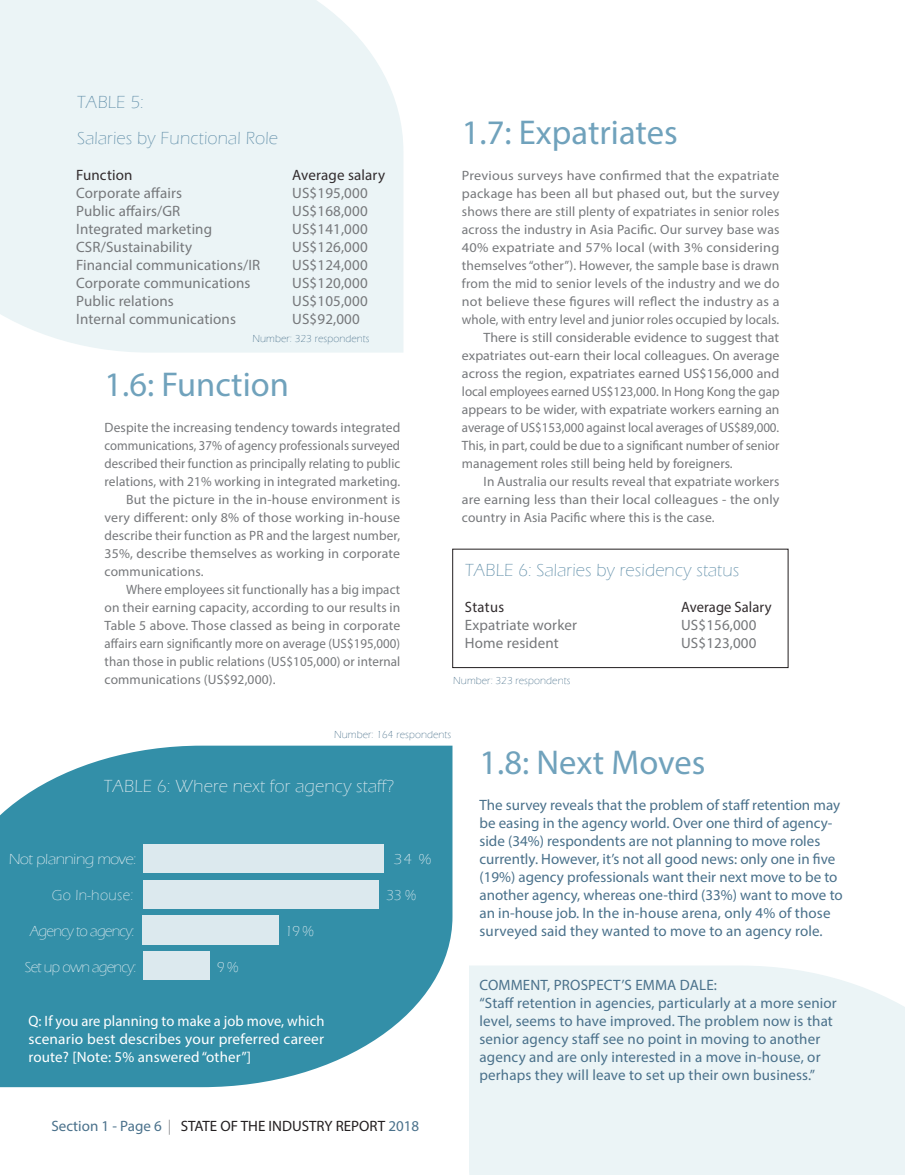
<style>
.page{position:relative;width:905px;height:1175px;background:#fff}
.page>*{position:absolute;margin:0;border:0;box-sizing:border-box;transform-origin:0 0}
.t1{font:34.5px "Myriad Pro";color:#70a2bc}
.t2{font:300 18px/36px "Eras ITC";letter-spacing:.01em;color:#6793ac}
.t3{font:300 18px "Eras ITC";letter-spacing:.01em;color:#dce9ee}
.t4{font:15px/18px "Myriad Pro";letter-spacing:.005em;color:#4a718b}
.t5{font:15px "Myriad Pro";letter-spacing:.01em;color:#76787b}
.t6{font:15px/18px "Myriad Pro";letter-spacing:.01em;color:#fff;text-align:justify}
.t7{font:15px "Myriad Pro";color:#231f20}
.t8{font:15px "Myriad Pro";letter-spacing:.01em;color:#322c2e}
.t9{font:300 15px "Eras ITC";letter-spacing:-.05em;color:#dce9ee}
.t10{font:300 15px "Eras ITC";letter-spacing:-.05em;color:#dce9ee;scale:1.1 1}
.t11{font:300 15px "Eras ITC";letter-spacing:.03em;color:#dce9ee}
.t12{font:13.5px "Myriad Pro";letter-spacing:.005em;color:#76787b}
.t13{font:13.5px "Myriad Pro";letter-spacing:.005em;color:#76787b;scale:1.04 1}
.t14{font:13.5px "Myriad Pro";letter-spacing:.005em;color:#76787b;scale:.96 1}
.t15{font:13.5px "Myriad Pro";letter-spacing:.005em;color:#76787b;scale:.95 1}
.t16{font:13.5px "Myriad Pro";letter-spacing:.005em;color:#76787b;scale:.94 1}
.t17{font:13.5px "Myriad Pro";letter-spacing:.005em;color:#76787b;scale:1.05 1}
.t18{font:13.5px "Myriad Pro";letter-spacing:.005em;color:#76787b;scale:1.06 1}
.t19{font:300 10.5px "Eras ITC";letter-spacing:.01em;color:#4a718b}
.s1{color:#4a718b}
.s2{color:#9a9c9e}
</style>
<div class="page">
<div style="left:469px;top:966px;width:435px;height:208px;background:#ebf4f6"></div>
<div style="left:0;top:0;width:403px;height:352px;background:#ebf4f6"></div>
<svg style="left:0;top:745px;width:452px;height:342px;fill:#338fa8"></svg>
<div style="left:452px;top:549px;width:336px;height:119px;border:1px solid #231f20"></div>
<div style="left:143px;top:880px;width:235px;height:29px;background:#dce9ee"></div>
<div style="left:143px;top:915px;width:136px;height:30px;background:#dce9ee"></div>
<div style="left:143px;top:951px;width:67px;height:29px;background:#dce9ee"></div>
<div style="left:143px;top:844px;width:241px;height:28px;background:#dce9ee"></div>
<h2 class="t2" style="left:77px;top:84px;width:202px">TABLE 5:<br>Salaries by Functional Role</h2>
<p class="t8" style="left:76px;top:166px;width:58px">Function</p>
<p class="t8" style="left:292px;top:166px;width:94px">Average salary</p>
<p class="t5" style="left:76px;top:184px;width:107px">Corporate affairs</p>
<p class="t5" style="left:292px;top:184px;width:77px">US$195,000</p>
<p class="t5" style="left:76px;top:202px;width:106px">Public affairs/GR</p>
<p class="t5" style="left:292px;top:202px;width:77px">US$168,000</p>
<p class="t5" style="left:76px;top:220px;width:138px">Integrated marketing</p>
<p class="t5" style="left:292px;top:220px;width:77px">US$141,000</p>
<p class="t5" style="left:76px;top:238px;width:117px">CSR/Sustainability</p>
<p class="t5" style="left:292px;top:238px;width:77px">US$126,000</p>
<p class="t5" style="left:76px;top:256px;width:186px">Financial communications/IR</p>
<p class="t5" style="left:292px;top:256px;width:77px">US$124,000</p>
<p class="t5" style="left:76px;top:274px;width:176px">Corporate communications</p>
<p class="t5" style="left:292px;top:274px;width:77px">US$120,000</p>
<p class="t5" style="left:76px;top:292px;width:99px">Public relations</p>
<p class="t5" style="left:292px;top:292px;width:77px">US$105,000</p>
<p class="t5" style="left:76px;top:310px;width:161px">Internal communications</p>
<p class="t5" style="left:292px;top:310px;width:69px">US$92,000</p>
<p class="t19" style="left:252px;top:333px;width:119px">Number: 323 respondents</p>
<h1 class="t1" style="left:105px;top:363px;width:186px">1.6: Function</h1>
<p class="t12" style="left:105px;top:419px;width:297px">Despite the increasing tendency towards integrated</p>
<p class="t16" style="left:105px;top:437px;width:316px">communications, 37% of agency professionals surveyed</p>
<p class="t15" style="left:105px;top:455px;width:313px">described their function as principally relating to public</p>
<p class="t12" style="left:105px;top:473px;width:297px">relations, with 21% working in integrated marketing.</p>
<p class="t12" style="left:126px;top:491px;width:275px">But the picture in the in-house environment is</p>
<p class="t12" style="left:105px;top:509px;width:297px">very different: only 8% of those working in-house</p>
<p class="t12" style="left:105px;top:527px;width:297px">describe their function as PR and the largest number,</p>
<p class="t12" style="left:105px;top:545px;width:297px">35%, describe themselves as working in corporate</p>
<p class="t12" style="left:105px;top:563px;width:100px">communications.</p>
<p class="t12" style="left:126px;top:581px;width:275px">Where employees sit functionally has a big impact</p>
<p class="t12" style="left:105px;top:599px;width:297px">on their earning capacity, according to our results in</p>
<p class="t12" style="left:105px;top:617px;width:297px">Table 5 above. Those classed as being in corporate</p>
<p class="t14" style="left:105px;top:635px;width:309px">affairs earn significantly more on average (US$195,000)</p>
<p class="t12" style="left:105px;top:653px;width:297px">than those in public relations (US$105,000) or internal</p>
<p class="t12" style="left:105px;top:671px;width:172px">communications (US$92,000).</p>
<h1 class="t1" style="left:462px;top:111px;width:217px">1.7: Expatriates</h1>
<p class="t17" style="left:462px;top:167px;width:304px">Previous surveys have confirmed that the expatriate</p>
<p class="t13" style="left:462px;top:185px;width:306px">package has been all but phased out, but the survey</p>
<p class="t12" style="left:462px;top:203px;width:319px">shows there are still plenty of expatriates in senior roles</p>
<p class="t12" style="left:462px;top:221px;width:319px">across the industry in Asia Pacific. Our survey base was</p>
<p class="t18" style="left:462px;top:239px;width:301px">40% expatriate and 57% local (with 3% considering</p>
<p class="t12" style="left:462px;top:257px;width:319px">themselves “other”). However, the sample base is drawn</p>
<p class="t12" style="left:462px;top:275px;width:319px">from the mid to senior levels of the industry and we do</p>
<p class="t13" style="left:462px;top:293px;width:307px">not believe these figures will reflect the industry as a</p>
<p class="t12" style="left:462px;top:311px;width:319px">whole, with entry level and junior roles occupied by locals.</p>
<p class="t12" style="left:483px;top:329px;width:297px">There is still considerable evidence to suggest that</p>
<p class="t12" style="left:462px;top:347px;width:319px">expatriates out-earn their local colleagues. On average</p>
<p class="t13" style="left:462px;top:365px;width:306px">across the region, expatriates earned US$156,000 and</p>
<p class="t12" style="left:462px;top:383px;width:319px">local employees earned US$123,000. In Hong Kong the gap</p>
<p class="t12" style="left:462px;top:401px;width:319px">appears to be wider, with expatriate workers earning an</p>
<p class="t14" style="left:462px;top:419px;width:332px">average of US$153,000 against local averages of US$89,000.</p>
<p class="t12" style="left:462px;top:437px;width:319px">This, in part, could be due to a significant number of senior</p>
<p class="t12" style="left:462px;top:455px;width:272px">management roles still being held by foreigners.</p>
<p class="t12" style="left:483px;top:473px;width:297px">In Australia our results reveal that expatriate workers</p>
<p class="t13" style="left:462px;top:491px;width:307px">are earning less than their local colleagues - the only</p>
<p class="t12" style="left:462px;top:509px;width:254px">country in Asia Pacific where this is the case.</p>
<h2 class="t2" style="left:465px;top:552px;width:276px">TABLE 6: Salaries by residency status</h2>
<p class="t8" style="left:465px;top:598px;width:41px">Status</p>
<p class="t8" style="left:681px;top:598px;width:92px">Average Salary</p>
<p class="t5" style="left:465px;top:616px;width:114px">Expatriate worker</p>
<p class="t5" style="left:681px;top:616px;width:77px">US$156,000</p>
<p class="t5" style="left:465px;top:634px;width:95px">Home resident</p>
<p class="t5" style="left:681px;top:634px;width:77px">US$123,000</p>
<p class="t19" style="left:453px;top:675px;width:119px">Number: 323 respondents</p>
<p class="t19" style="left:334px;top:729px;width:119px">Number: 164 respondents</p>
<h2 class="t3" style="left:104px;top:776px;width:292px">TABLE 6: Where next for agency staff?</h2>
<p class="t10" style="left:9px;top:851px;width:118px">Not planning move:</p>
<p class="t10" style="left:393px;top:851px;width:36px">34 %</p>
<p class="t11" style="left:52px;top:887px;width:83px">Go In-house:</p>
<p class="t9" style="left:386px;top:887px;width:32px">33 %</p>
<p class="t9" style="left:30px;top:923px;width:106px">Agency to agency:</p>
<p class="t9" style="left:285px;top:923px;width:30px">19 %</p>
<p class="t9" style="left:25px;top:959px;width:113px">Set up own agency:</p>
<p class="t9" style="left:217px;top:959px;width:23px">9 %</p>
<p class="t6" style="left:28px;top:1012px;width:297px">Q: If you are planning to make a job move, which scenario best describes your preferred career route? [Note: 5% answered “other”]</p>
<p class="t7" style="left:51px;top:1117px;width:369px"><span class="s1">Section 1 - Page 6</span> <span class="s2">|</span> STATE OF THE INDUSTRY REPORT <span class="s1">2018</span></p>
<h1 class="t1" style="left:479px;top:741px;width:227px">1.8: Next Moves</h1>
<p class="t4" style="left:479px;top:796px;width:365px">The survey reveals that the problem of staff retention may be easing in the agency world. Over one third of agency&shy;side (34%) respondents are not planning to move roles currently. However, it’s not all good news: only one in five (19%) agency professionals want their next move to be to another agency, whereas one-third (33%) want to move to an in-house job. In the in-house arena, only 4% of those surveyed said they wanted to move to an agency role.</p>
<p class="t4" style="left:479px;top:976px;width:359px">COMMENT, PROSPECT’S EMMA DALE:<br>“Staff retention in agencies, particularly at a more senior level, seems to have improved. The problem now is that senior agency staff see no point in moving to another agency and are only interested in a move in-house, or perhaps they will leave to set up their own business.”</p>
</div>
